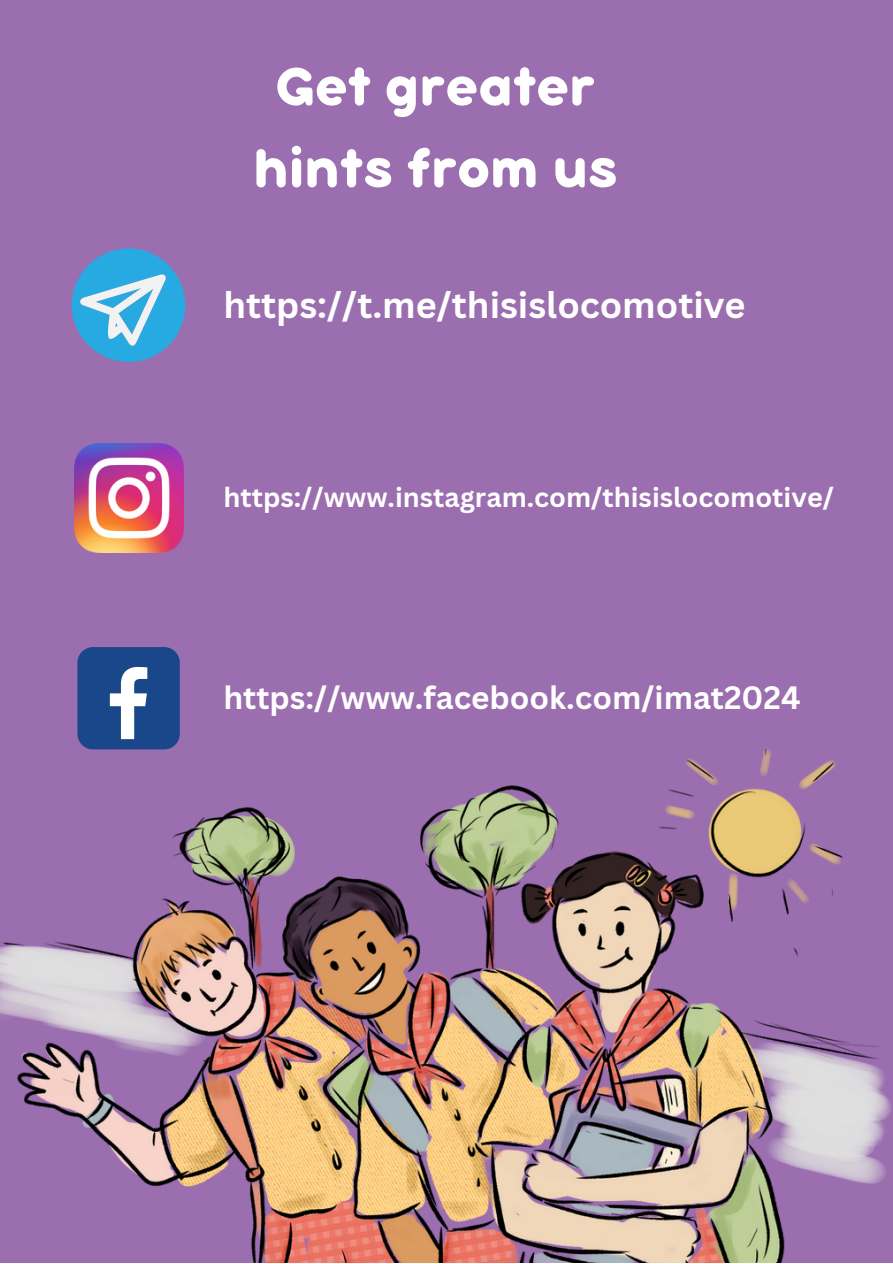
<style>
.page{position:relative;width:893px;height:1264px;background:#fff}
.page>*{position:absolute;margin:0;border:0;box-sizing:border-box;transform-origin:0 0}
.t1{font:700 58.5px/81.8px "Bubbleboddy Neue";color:#fff;text-align:center}
.t2{font:700 36px "Canva Sans";color:#fff}
.t3{font:700 31.5px "Canva Sans";color:#fff}
.t4{font:700 27px "Canva Sans";color:#fff}
</style>
<div class="page">
<div style="left:0;top:0;width:892px;height:1262px;background:#9a6eaf"></div>
<img style="left:0;top:749px;width:891px;height:513px">
<svg style="left:72px;top:248px;width:113px;height:114px"></svg>
<img style="left:74px;top:443px;width:109px;height:109px">
<div style="left:77px;top:647px;width:103px;height:102px;background:#1a4789;border-radius:16px"></div>
<svg style="left:110px;top:667px;width:37px;height:72px"></svg>
<p class="t1" style="left:253px;top:50px;width:366px">Get greater hints from us</p>
<p class="t2" style="left:223px;top:279px;width:523px">https://t.me/thisislocomotive</p>
<p class="t4" style="left:223px;top:478px;width:612px">https://www.instagram.com/thisislocomotive/</p>
<p class="t3" style="left:223px;top:675px;width:578px">https://www.facebook.com/imat2024</p>
</div>
